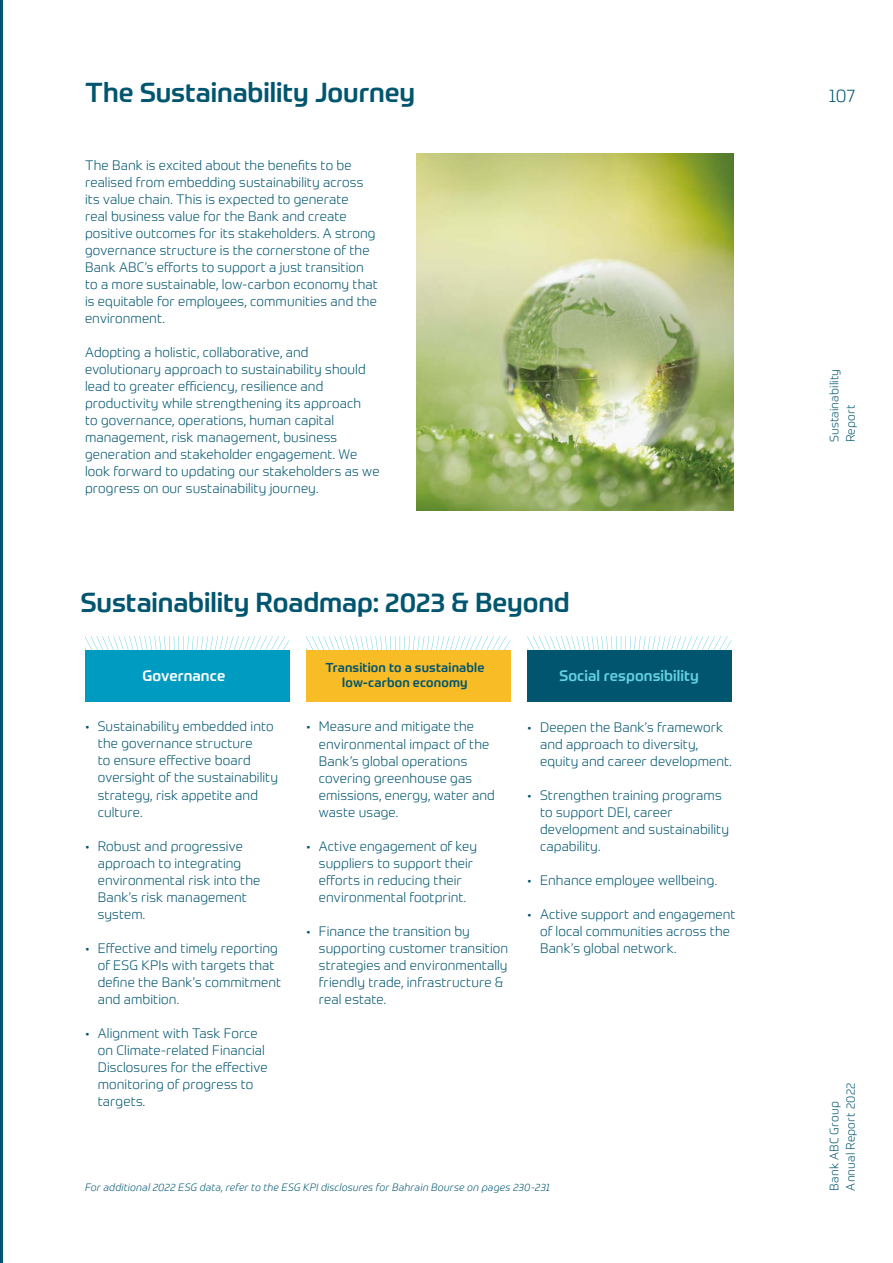
<style>
.page{position:relative;width:893px;height:1263px;background:#fff}
.page>*{position:absolute;margin:0;border:0;box-sizing:border-box;transform-origin:0 0}
.t1{font:500 27px "Prometo";letter-spacing:-.005em;color:#01556f}
.t2{font:300 18px "Prometo";color:#01556f}
.t3{font:500 15px "Prometo";letter-spacing:.01em;color:#63d0df}
.t4{font:500 15px "Prometo";letter-spacing:.005em;color:#fff}
.t5{font:300 13.5px/17px "Prometo";letter-spacing:.005em;color:#01556f}
.t6{font:500 12.75px/15px "Prometo";letter-spacing:.015em;color:#01556f;text-align:center}
.t7{font:300 12px/16.5px "Prometo";letter-spacing:.01em;color:#01556f}
.t8{font:italic 300 10.5px "Prometo";letter-spacing:.015em;color:#01556f}
</style>
<div class="page">
<hr style="left:0;top:0;width:2px;height:1263px;background:#01556f">
<div style="left:85px;top:650px;width:204px;height:51px;background:#009bc0"></div>
<div style="left:306px;top:650px;width:204px;height:51px;background:#f8bc26"></div>
<div style="left:527px;top:650px;width:204px;height:51px;background:#01556f"></div>
<svg style="left:85px;top:636px;width:204px;height:14px"></svg>
<svg style="left:306px;top:636px;width:204px;height:14px"></svg>
<svg style="left:527px;top:636px;width:204px;height:14px"></svg>
<img style="left:417px;top:153px;width:316px;height:357px">
<h1 class="t1" style="left:85px;top:76px;width:332px">The Sustainability Journey</h1>
<h2 class="t2" style="left:829px;top:85px;width:28px">107</h2>
<p class="t5" style="left:85px;top:157px;width:294px">The Bank is excited about the benefits to be realised from embedding sustainability across its value chain. This is expected to generate<br>real business value for the Bank and create positive outcomes for its stakeholders. A strong governance structure is the cornerstone of the Bank ABC’s efforts to support a just transition to a more sustainable, low-carbon economy that is equitable for employees, communities and the environment.</p>
<p class="t5" style="left:85px;top:344px;width:296px">Adopting a holistic, collaborative, and evolutionary approach to sustainability should lead to greater efficiency, resilience and productivity while strengthening its approach<br>to governance, operations, human capital management, risk management, business generation and stakeholder engagement. We look forward to updating our stakeholders as we progress on our sustainability journey.</p>
<h1 class="t1" style="left:81px;top:586px;width:490px">Sustainability Roadmap: 2023 &amp; Beyond</h1>
<p class="t4" style="left:142px;top:666px;width:84px">Governance</p>
<p class="t6" style="left:325px;top:660px;width:161px">Transition to a sustainable low-carbon economy</p>
<p class="t3" style="left:559px;top:666px;width:141px">Social responsibility</p>
<p class="t5" style="left:98px;top:718px;width:182px;text-indent:-13px">• Sustainability embedded into the governance structure<br>to ensure effective board oversight of the sustainability strategy, risk appetite and culture.</p>
<p class="t5" style="left:98px;top:837px;width:164px;text-indent:-13px">• Robust and progressive approach to integrating environmental risk into the<br>Bank’s risk management system.</p>
<p class="t5" style="left:98px;top:939px;width:185px;text-indent:-13px">• Effective and timely reporting of ESG KPIs with targets that define the Bank’s commitment and ambition.</p>
<p class="t5" style="left:98px;top:1024px;width:171px;text-indent:-13px">• Alignment with Task Force on Climate-related Financial<br>Disclosures for the effective monitoring of progress to targets.</p>
<p class="t5" style="left:319px;top:718px;width:177px;text-indent:-13px">• Measure and mitigate the environmental impact of the<br>Bank’s global operations covering greenhouse gas emissions, energy, water and waste usage.</p>
<p class="t5" style="left:319px;top:837px;width:160px;text-indent:-13px">• Active engagement of key suppliers to support their efforts in reducing their environmental footprint.</p>
<p class="t5" style="left:319px;top:922px;width:191px;text-indent:-13px">• Finance the transition by supporting customer transition strategies and environmentally friendly trade, infrastructure &amp; real estate.</p>
<p class="t5" style="left:540px;top:718px;width:193px;text-indent:-13px">• Deepen the Bank’s framework and approach to diversity, equity and career development.</p>
<p class="t5" style="left:540px;top:786px;width:191px;text-indent:-13px">• Strengthen training programs to support DEI, career development and sustainability capability.</p>
<p class="t5" style="left:527px;top:871px;width:191px">• Enhance employee wellbeing.</p>
<p class="t5" style="left:540px;top:905px;width:197px;text-indent:-13px">• Active support and engagement of local communities across the<br>Bank’s global network.</p>
<p class="t8" style="left:85px;top:1181px;width:467px">For additional 2022 ESG data, refer to the ESG KPI disclosures for Bahrain Bourse on pages 230-231</p>
<p class="t7" style="left:826px;top:442px;width:75px;rotate:-90deg">Sustainability<br>Report</p>
<p class="t7" style="left:826px;top:1191px;width:110px;rotate:-90deg">Bank ABC Group<br>Annual Report 2022</p>
</div>
